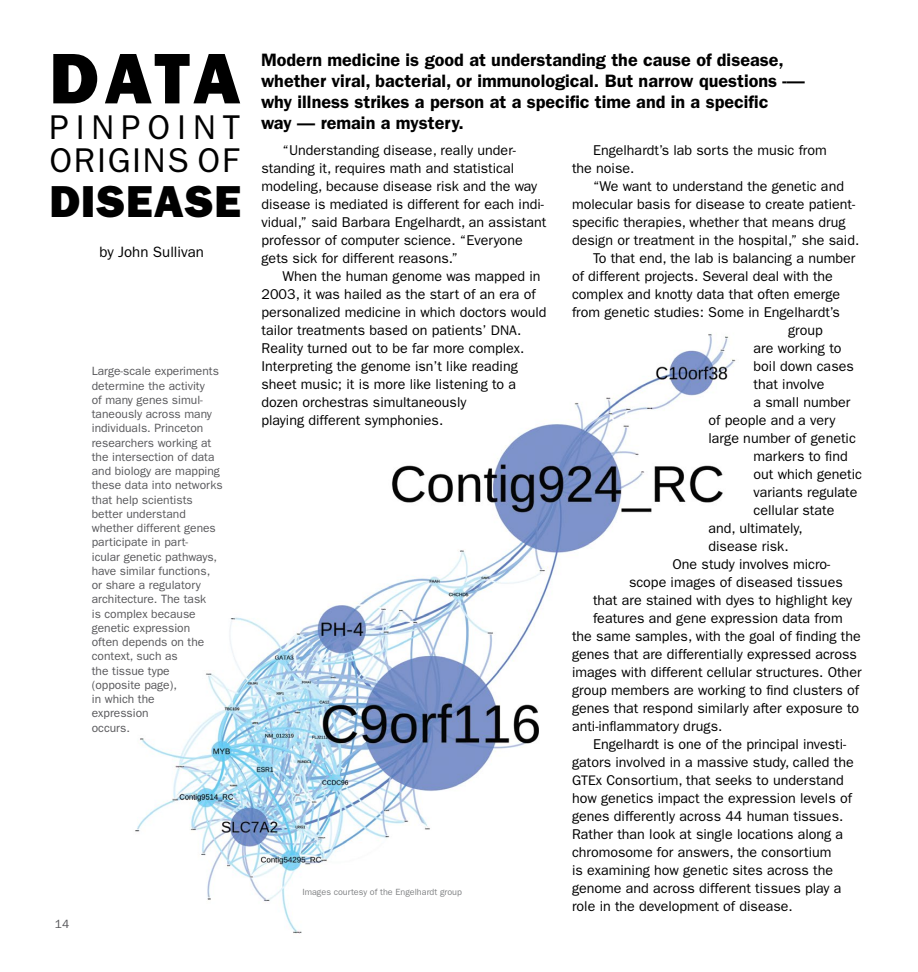
<style>
.page{position:relative;width:918px;height:972px;background:#fff}
.page>*{position:absolute;margin:0;border:0;box-sizing:border-box;transform-origin:0 0}
.t1{font:72px "ITC Franklin Gothic Std Hvy";color:#000}
.t2{font:45px "ITC Franklin Gothic Std Hvy";letter-spacing:.015em;color:#000}
.t3{font:34.5px "ITC Franklin Gothic Std";letter-spacing:.05em;color:#000}
.t4{font:34.5px "ITC Franklin Gothic Std";letter-spacing:.2em;color:#000}
.intro_body_text{font:600 18px/21px "ITC Franklin Gothic Std";color:#000}
.t5{font:15px "ITC Franklin Gothic Std";color:#000}
.t6{font:14.25px/18px "ITC Franklin Gothic Std";color:#000}
.captions{font:12px/14.2px "ITC Franklin Gothic Std";color:#58585b}
.t7{font:9px "ITC Franklin Gothic Std";color:#808284}
.s1{font-size:13.8px}
</style>
<div class="page">
<img style="left:135px;top:334px;width:601px;height:600px">
<p class="t1" style="left:50px;top:36px;width:192px">DATA</p>
<p class="t4" style="left:50px;top:108px;width:192px">PINPOINT</p>
<p class="t3" style="left:50px;top:141px;width:191px">ORIGINS OF</p>
<p class="t2" style="left:50px;top:175px;width:194px">DISEASE</p>
<p class="t5" style="left:100px;top:243px;width:106px">by John Sullivan</p>
<p class="captions" style="left:92px;top:364px;width:132px">Large-scale experiments determine the activity<br>of many genes simul&shy;taneously across many individuals. Princeton researchers working at the intersection of data and biology are mapping these data into networks that help scientists better understand whether different genes participate in part-<br>icular genetic pathways, have similar functions, or share a regulatory architecture. The task<br>is complex because genetic expression<br>often depends on the context, such as<br>the tissue type<br>(opposite page),<br>in which the<br>expression<br>occurs.</p>
<p class="captions" style="left:55px;top:917px;width:16px">14</p>
<p class="intro_body_text" style="left:261px;top:50px;width:545px">Modern medicine is good at understanding the cause of disease, whether viral, bacterial, or immunological. But narrow questions -— why illness strikes a person at a specific time and in a specific<br>way — remain a mystery.</p>
<p class="t6" style="left:262px;top:141px;width:286px;text-indent:21px">“Understanding disease, really under&shy;standing it, requires math and statistical modeling, because disease risk and the way disease is mediated is different for each indi&shy;vidual,” said Barbara Engelhardt, an assistant professor of computer science. “Everyone gets sick for different reasons.”</p>
<p class="t6" style="left:262px;top:267px;width:287px;text-indent:21px">When the human genome was mapped in 2003, it was hailed as the start of an era of personalized medicine in which doctors would tailor treatments based on patients’ <span class="s1">DNA</span>.<br>Reality turned out to be far more complex.<br>Interpreting the genome isn’t like reading sheet music; it is more like listening to a dozen orchestras simultaneously<br>playing different symphonies.</p>
<p class="t7" style="left:302px;top:887px;width:161px">Images courtesy of the Engelhardt group</p>
<p class="t6" style="left:572px;top:141px;width:256px;text-indent:21px">Engelhardt’s lab sorts the music from the noise.</p>
<p class="t6" style="left:572px;top:177px;width:289px;text-indent:21px">“We want to understand the genetic and molecular basis for disease to create patient&shy;specific therapies, whether that means drug design or treatment in the hospital,” she said.</p>
<p class="t6" style="left:572px;top:249px;width:285px;text-indent:21px">To that end, the lab is balancing a number of different projects. Several deal with the complex and knotty data that often emerge from genetic studies: Some in Engelhardt’s</p>
<p class="t6" style="left:788px;top:321px;width:36px">group</p>
<p class="t6" style="left:754px;top:339px;width:90px">are working to</p>
<p class="t6" style="left:754px;top:357px;width:102px">boil down cases</p>
<p class="t6" style="left:754px;top:375px;width:72px">that involve</p>
<p class="t6" style="left:754px;top:393px;width:98px">a small number</p>
<p class="t6" style="left:709px;top:411px;width:128px">of people and a very</p>
<p class="t6" style="left:709px;top:429px;width:149px">large number of genetic</p>
<p class="t6" style="left:754px;top:447px;width:96px">markers to find</p>
<p class="t6" style="left:754px;top:465px;width:110px">out which genetic</p>
<p class="t6" style="left:754px;top:483px;width:106px">variants regulate</p>
<p class="t6" style="left:754px;top:501px;width:82px">cellular state</p>
<p class="t6" style="left:709px;top:519px;width:96px">and, ultimately,</p>
<p class="t6" style="left:709px;top:537px;width:82px">disease risk.</p>
<p class="t6" style="left:673px;top:555px;width:159px">One study involves micro-</p>
<p class="t6" style="left:629px;top:573px;width:215px">scope images of diseased tissues</p>
<p class="t6" style="left:593px;top:591px;width:261px">that are stained with dyes to highlight key</p>
<p class="t6" style="left:593px;top:609px;width:251px">features and gene expression data from</p>
<p class="t6" style="left:572px;top:627px;width:290px">the same samples, with the goal of finding the</p>
<p class="t6" style="left:572px;top:645px;width:286px">genes that are differentially expressed across</p>
<p class="t6" style="left:572px;top:663px;width:291px">images with different cellular structures. Other</p>
<p class="t6" style="left:572px;top:681px;width:289px">group members are working to find clusters of</p>
<p class="t6" style="left:572px;top:699px;width:289px">genes that respond similarly after exposure to</p>
<p class="t6" style="left:572px;top:717px;width:152px">anti-inflammatory drugs.</p>
<p class="t6" style="left:572px;top:735px;width:283px;text-indent:21px">Engelhardt is one of the principal investi&shy;gators involved in a massive study, called the <span class="s1">GTE</span>x Consortium, that seeks to understand how genetics impact the expression levels of genes differently across 44 human tissues.<br>Rather than look at single locations along a chromosome for answers, the consortium<br>is examining how genetic sites across the genome and across different tissues play a role in the development of disease.</p>
</div>
